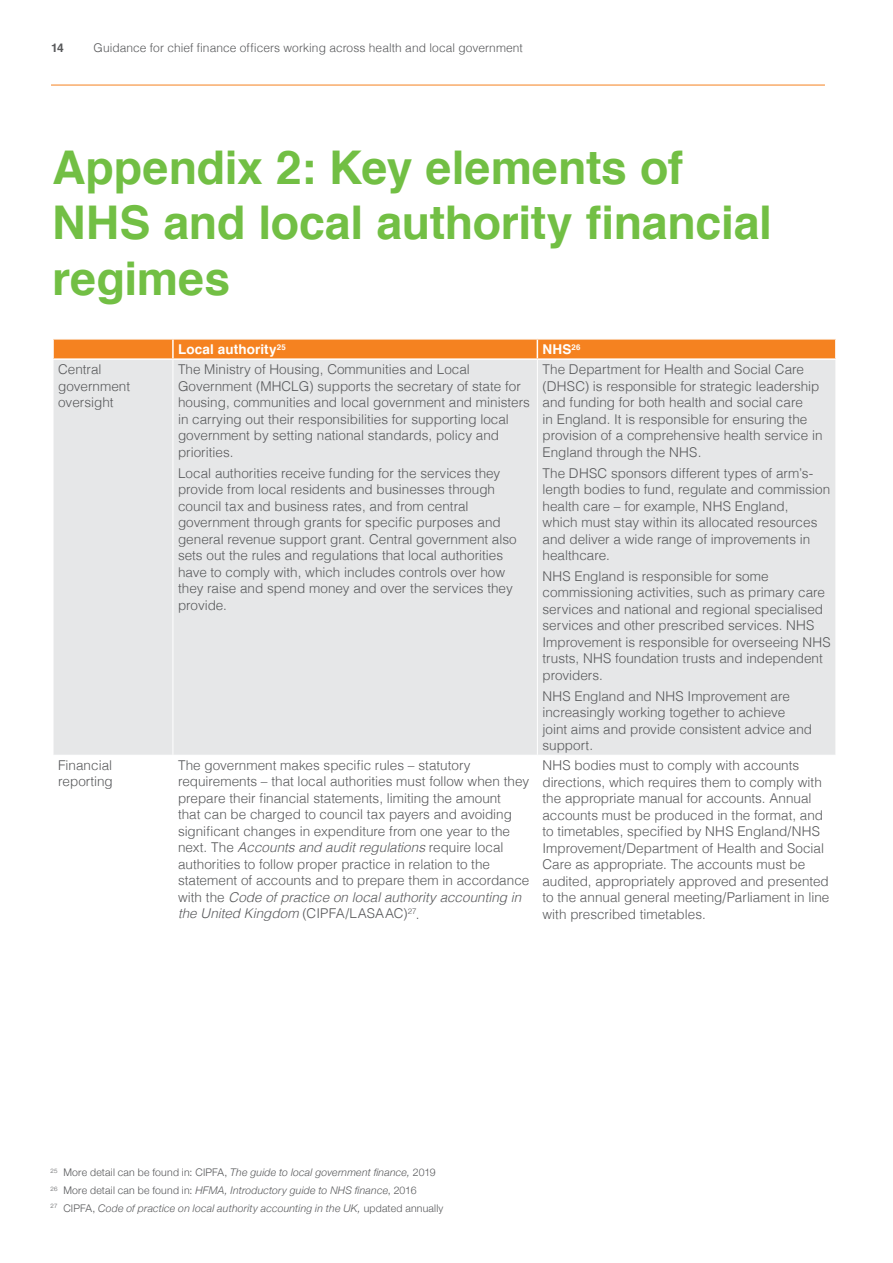
<style>
.page{position:relative;width:893px;height:1263px;background:#fff}
.page>*{position:absolute;margin:0;border:0;box-sizing:border-box;transform-origin:0 0}
.t1{font:700 46.5px/55.5px "Helvetica";letter-spacing:-.005em;color:#72bf44}
.t2{font:300 13.5px/16.5px "Helvetica";color:#58595b}
.t3{font:700 13.5px "Helvetica";letter-spacing:.01em;color:#fff}
.t4{font:300 12px "Helvetica";letter-spacing:.005em;color:#58595b}
.t5{font:700 12px "Helvetica";color:#58595b}
.t6{font:italic 300 10.5px/17.7px "Helvetica Neue";letter-spacing:.02em;color:#58595b}
.s1{font-style:italic}
.s2{font-style:normal}
</style>
<div class="page">
<div style="left:54px;top:360px;width:781px;height:395px;background:#e6e7e8"></div>
<div style="left:53px;top:339px;width:783px;height:19px;background:#f58220"></div>
<hr style="left:173px;top:360px;width:1px;height:395px;background:#fff">
<hr style="left:537px;top:360px;width:1px;height:395px;background:#fff">
<hr style="left:51px;top:85px;width:774px;height:1px;background:#f58220">
<p class="t5" style="left:51px;top:38px;width:14px">14</p>
<p class="t4" style="left:94px;top:37px;width:431px">Guidance for chief finance officers working across health and local government</p>
<h1 class="t1" style="left:52px;top:140px;width:721px">Appendix 2: Key elements of<br>NHS and local authority financial regimes</h1>
<p class="t3" style="left:178px;top:338px;width:109px">Local authority<sup>25</sup></p>
<p class="t3" style="left:542px;top:338px;width:40px">NHS<sup>26</sup></p>
<p class="t2" style="left:58px;top:360px;width:74px">Central government oversight</p>
<p class="t2" style="left:178px;top:360px;width:353px">The Ministry of Housing, Communities and Local Government (MHCLG) supports the secretary of state for housing, communities and local government and ministers in carrying out their responsibilities for supporting local government by setting national standards, policy and priorities.</p>
<p class="t2" style="left:178px;top:464px;width:340px">Local authorities receive funding for the services they provide from local residents and businesses through council tax and business rates, and from central government through grants for specific purposes and general revenue support grant. Central government also sets out the rules and regulations that local authorities have to comply with, which includes controls over how they raise and spend money and over the services they provide.</p>
<p class="t2" style="left:542px;top:360px;width:282px">The Department for Health and Social Care (DHSC) is responsible for strategic leadership and funding for both health and social care<br>in England. It is responsible for ensuring the provision of a comprehensive health service in England through the NHS.</p>
<p class="t2" style="left:542px;top:463px;width:289px">The DHSC sponsors different types of arm’s&shy;length bodies to fund, regulate and commission health care – for example, NHS England,<br>which must stay within its allocated resources and deliver a wide range of improvements in healthcare.</p>
<p class="t2" style="left:542px;top:567px;width:290px">NHS England is responsible for some commissioning activities, such as primary care services and national and regional specialised services and other prescribed services. NHS Improvement is responsible for overseeing NHS trusts, NHS foundation trusts and independent providers.</p>
<p class="t2" style="left:542px;top:686px;width:271px">NHS England and NHS Improvement are increasingly working together to achieve joint aims and provide consistent advice and support.</p>
<p class="t2" style="left:58px;top:756px;width:56px">Financial reporting</p>
<p class="t2" style="left:178px;top:756px;width:353px">The government makes specific rules – statutory requirements – that local authorities must follow when they prepare their financial statements, limiting the amount<br>that can be charged to council tax payers and avoiding significant changes in expenditure from one year to the next. The <span class="s1">Accounts and audit regulations</span> require local authorities to follow proper practice in relation to the statement of accounts and to prepare them in accordance with the <span class="s1">Code of practice on local authority accounting in the United Kingdom</span> (CIPFA/LASAAC)<sup>27</sup>.</p>
<p class="t2" style="left:542px;top:756px;width:288px">NHS bodies must to comply with accounts directions, which requires them to comply with the appropriate manual for accounts. Annual accounts must be produced in the format, and to timetables, specified by NHS England/NHS Improvement/Department of Health and Social Care as appropriate. The accounts must be audited, appropriately approved and presented to the annual general meeting/Parliament in line with prescribed timetables.</p>
<p class="t6" style="left:51px;top:1163px;width:394px"><sup>25</sup> <span class="s2">More detail can be found in: CIPFA,</span> The guide to local government finance, <span class="s2">2019<br></span><sup>26</sup> <span class="s2">More detail can be found in:</span> HFMA, Introductory guide to NHS finance<span class="s2">, 2016<br></span><sup>27</sup> <span class="s2">CIPFA,</span> Code of practice on local authority accounting in the UK, <span class="s2">updated annually</span></p>
</div>
